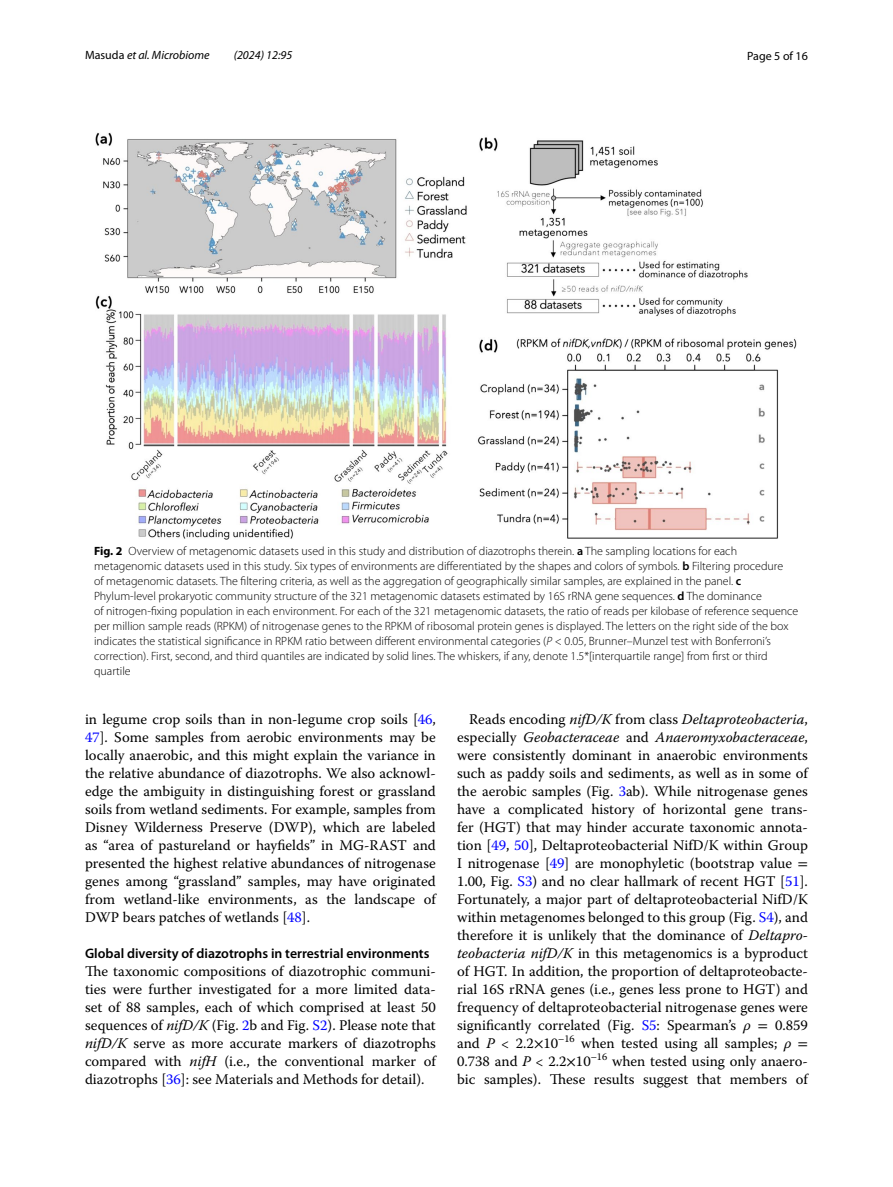
<style>
.page{position:relative;width:893px;height:1187px;background:#fff}
.page>*{position:absolute;margin:0;border:0;box-sizing:border-box;transform-origin:0 0}
.t1{font:14.7px/18px "Warnock Pro";color:#000;text-align:justify}
.t2{font:600 13.8px "Myriad Pro";color:#000}
.t3{font:300 12px/15px "Myriad Pro";color:#000}
.t4{font:italic 12px "Myriad Pro";color:#000}
.t5{font:12px "Myriad Pro";color:#000}
.s1{font-style:normal}
.s2{font-weight:700}
.s3{font-weight:600}
.s4{font-style:italic}
.s5{color:#00f}
.s6{font-family:"STIX"}
</style>
<div class="page">
<img style="left:96px;top:133px;width:701px;height:406px">
<p class="t4" style="left:85px;top:48px;width:126px"><span class="s1">Masuda</span> et al. Microbiome</p>
<p class="t4" style="left:234px;top:48px;width:60px">(2024) 12:95</p>
<p class="t5" style="left:747px;top:48px;width:62px">Page 5 of 16</p>
<p class="t3" style="left:94px;top:543px;width:706px"><span class="s2">Fig. 2</span> Overview of metagenomic datasets used in this study and distribution of diazotrophs therein. <span class="s3">a</span> The sampling locations for each metagenomic datasets used in this study. Six types of environments are differentiated by the shapes and colors of symbols. <span class="s3">b</span> Filtering procedure<br>of metagenomic datasets. The filtering criteria, as well as the aggregation of geographically similar samples, are explained in the panel. <span class="s3">c </span>Phylum-level prokaryotic community structure of the 321 metagenomic datasets estimated by 16S rRNA gene sequences. <span class="s3">d</span> The dominance<br>of nitrogen-fixing population in each environment. For each of the 321 metagenomic datasets, the ratio of reads per kilobase of reference sequence per million sample reads (RPKM) of nitrogenase genes to the RPKM of ribosomal protein genes is displayed. The letters on the right side of the box indicates the statistical significance in RPKM ratio between different environmental categories (<span class="s4">P</span> &lt; 0.05, Brunner–Munzel test with Bonferroni’s correction). First, second, and third quantiles are indicated by solid lines. The whiskers, if any, denote 1.5*[interquartile range] from first or third quartile</p>
<p class="t1" style="left:85px;top:710px;width:352px">in legume crop soils than in non-legume crop soils [<span class="s5">46</span>, <span class="s5">47</span>]. Some samples from aerobic environments may be locally anaerobic, and this might explain the variance in the relative abundance of diazotrophs. We also acknowl&shy;edge the ambiguity in distinguishing forest or grassland soils from wetland sediments. For example, samples from Disney Wilderness Preserve (DWP), which are labeled as “area of pastureland or hayfields” in MG-RAST and presented the highest relative abundances of nitrogenase genes among “grassland” samples, may have originated from wetland-like environments, as the landscape of DWP bears patches of wetlands [<span class="s5">48</span>].</p>
<p class="t2" style="left:85px;top:944px;width:346px">Global diversity of diazotrophs in terrestrial environments</p>
<p class="t1" style="left:85px;top:962px;width:352px">The taxonomic compositions of diazotrophic communi&shy;ties were further investigated for a more limited data&shy;set of 88 samples, each of which comprised at least 50 sequences of <span class="s4">nifD/K</span> (Fig. <span class="s5">2</span>b and Fig. <span class="s5">S2</span>). Please note that <span class="s4">nifD/K</span> serve as more accurate markers of diazotrophs compared with <span class="s4">nifH</span> (i.e., the conventional marker of diazotrophs [<span class="s5">36</span>]: see Materials and Methods for detail).</p>
<p class="t1" style="left:457px;top:710px;width:352px;text-indent:12px">Reads encoding <span class="s4">nifD/K</span> from class <span class="s4">Deltaproteobacteria</span>, especially <span class="s4">Geobacteraceae</span> and <span class="s4">Anaeromyxobacteraceae</span>, were consistently dominant in anaerobic environments such as paddy soils and sediments, as well as in some of the aerobic samples (Fig. <span class="s5">3</span>ab). While nitrogenase genes have a complicated history of horizontal gene trans&shy;fer (HGT) that may hinder accurate taxonomic annota&shy;tion [<span class="s5">49</span>, <span class="s5">50</span>], Deltaproteobacterial NifD/K within Group I nitrogenase [<span class="s5">49</span>] are monophyletic (bootstrap value <span class="s6">= </span>1.00, Fig. <span class="s5">S3</span>) and no clear hallmark of recent HGT [<span class="s5">51</span>].<br>Fortunately, a major part of deltaproteobacterial NifD/K within metagenomes belonged to this group (Fig. <span class="s5">S4</span>), and therefore it is unlikely that the dominance of <span class="s4">Deltapro&shy;teobacteria nifD/K</span> in this metagenomics is a byproduct of HGT. In addition, the proportion of deltaproteobacte&shy;rial 16S rRNA genes (i.e., genes less prone to HGT) and frequency of deltaproteobacterial nitrogenase genes were significantly correlated (Fig. <span class="s5">S5</span>: Spearman’s <span class="s4">ρ</span> <span class="s6">=</span> 0.859 and <span class="s4">P</span> &lt; 2.2<span class="s6">×</span>10<sup>–16</sup> when tested using all samples; <span class="s4">ρ</span> <span class="s6">= </span>0.738 and <span class="s4">P</span> &lt; 2.2<span class="s6">×</span>10<sup>–16</sup> when tested using only anaero&shy;bic samples). These results suggest that members of</p>
</div>
